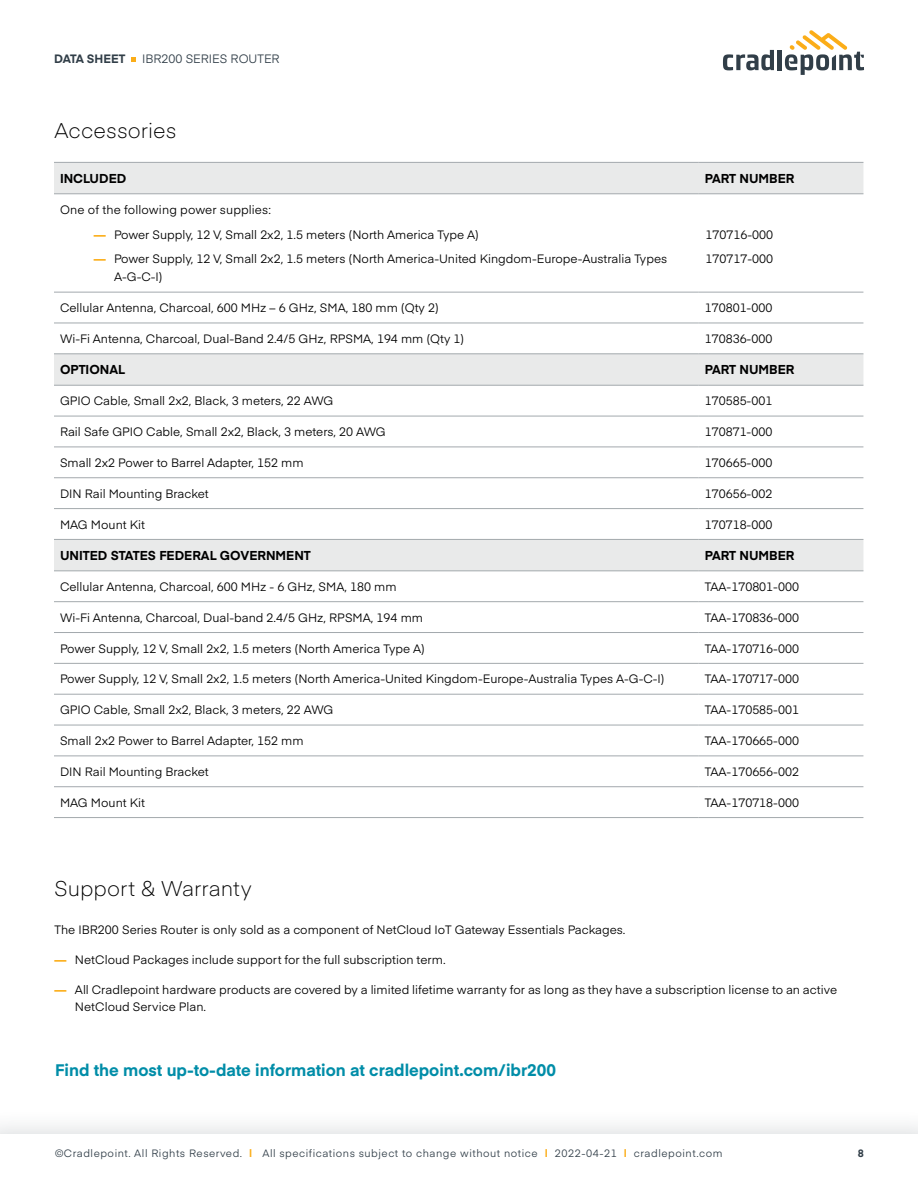
<style>
.page{position:relative;width:918px;height:1188px;background:#fff}
.page>*{position:absolute;margin:0;border:0;box-sizing:border-box;transform-origin:0 0}
.t1{font:300 21px "Eina 01";letter-spacing:.005em;color:#000}
.t2{font:700 16.5px "Eina 01";color:#008da8}
.t3{font:700 12.75px "Eina 01";color:#000}
.t4{font:12px/18px "Eina 01";color:#000}
.t5{font:12px "Eina 01";color:#313e48}
.t6{font:700 12px "Eina 01";color:#313e48}
.t7{font:10.5px "Eina 01";letter-spacing:.05em;color:#313e48}
.t8{font:700 10.5px "Eina 01";color:#313e48}
.s1{font-weight:700;color:#fbad18}
</style>
<div class="page">
<div style="left:0;top:1109px;width:918px;height:79px;background:#313e48;opacity:.22"></div>
<div style="left:0;top:1134px;width:918px;height:54px;background:#fff"></div>
<svg style="left:131px;top:57px;width:5px;height:5px"></svg>
<svg style="left:723px;top:50px;width:51px;height:20px"></svg>
<hr style="left:778px;top:50px;width:4px;height:20px;background:#313e48">
<svg style="left:785px;top:30px;width:79px;height:45px"></svg>
<svg style="left:54px;top:163px;width:809px;height:407px"></svg>
<hr style="left:699px;top:193px;width:164px;height:1px;background:#a3a9ad">
<hr style="left:699px;top:292px;width:164px;height:1px;background:#a3a9ad">
<hr style="left:699px;top:323px;width:164px;height:1px;background:#a3a9ad">
<hr style="left:699px;top:385px;width:164px;height:1px;background:#a3a9ad">
<hr style="left:54px;top:162px;width:645px;height:1px;background:#a3a9ad">
<hr style="left:699px;top:162px;width:164px;height:1px;background:#a3a9ad">
<hr style="left:54px;top:353px;width:645px;height:1px;background:#a3a9ad">
<hr style="left:699px;top:353px;width:164px;height:1px;background:#a3a9ad">
<hr style="left:54px;top:416px;width:645px;height:1px;background:#a3a9ad">
<hr style="left:54px;top:447px;width:645px;height:1px;background:#a3a9ad">
<hr style="left:54px;top:477px;width:645px;height:1px;background:#a3a9ad">
<hr style="left:54px;top:508px;width:645px;height:1px;background:#a3a9ad">
<hr style="left:54px;top:539px;width:645px;height:1px;background:#a3a9ad">
<hr style="left:54px;top:570px;width:645px;height:1px;background:#a3a9ad">
<hr style="left:54px;top:601px;width:645px;height:1px;background:#a3a9ad">
<hr style="left:54px;top:632px;width:645px;height:1px;background:#a3a9ad">
<hr style="left:54px;top:663px;width:645px;height:1px;background:#a3a9ad">
<hr style="left:54px;top:694px;width:645px;height:1px;background:#a3a9ad">
<hr style="left:54px;top:725px;width:645px;height:1px;background:#a3a9ad">
<hr style="left:54px;top:756px;width:645px;height:1px;background:#a3a9ad">
<hr style="left:54px;top:786px;width:645px;height:1px;background:#a3a9ad">
<hr style="left:54px;top:817px;width:645px;height:1px;background:#a3a9ad">
<hr style="left:699px;top:416px;width:164px;height:1px;background:#a3a9ad">
<hr style="left:699px;top:447px;width:164px;height:1px;background:#a3a9ad">
<hr style="left:699px;top:477px;width:164px;height:1px;background:#a3a9ad">
<hr style="left:699px;top:508px;width:164px;height:1px;background:#a3a9ad">
<hr style="left:699px;top:539px;width:164px;height:1px;background:#a3a9ad">
<hr style="left:699px;top:570px;width:164px;height:1px;background:#a3a9ad">
<hr style="left:699px;top:601px;width:164px;height:1px;background:#a3a9ad">
<hr style="left:699px;top:632px;width:164px;height:1px;background:#a3a9ad">
<hr style="left:699px;top:663px;width:164px;height:1px;background:#a3a9ad">
<hr style="left:699px;top:694px;width:164px;height:1px;background:#a3a9ad">
<hr style="left:699px;top:725px;width:164px;height:1px;background:#a3a9ad">
<hr style="left:699px;top:756px;width:164px;height:1px;background:#a3a9ad">
<hr style="left:699px;top:786px;width:164px;height:1px;background:#a3a9ad">
<hr style="left:699px;top:817px;width:164px;height:1px;background:#a3a9ad">
<hr style="left:54px;top:193px;width:645px;height:1px;background:#a3a9ad">
<hr style="left:54px;top:292px;width:645px;height:1px;background:#a3a9ad">
<hr style="left:54px;top:385px;width:645px;height:1px;background:#a3a9ad">
<hr style="left:54px;top:323px;width:645px;height:1px;background:#a3a9ad">
<p class="t6" style="left:54px;top:50px;width:73px">DATA SHEET</p>
<p class="t5" style="left:142px;top:50px;width:139px">IBR200 SERIES ROUTER</p>
<h1 class="t1" style="left:55px;top:114px;width:123px">Accessories</h1>
<p class="t3" style="left:60px;top:169px;width:68px">INCLUDED</p>
<p class="t3" style="left:705px;top:169px;width:91px">PART NUMBER</p>
<p class="t4" style="left:60px;top:200px;width:212px">One of the following power supplies:</p>
<p class="t4" style="left:94px;top:224px;width:387px"><span class="s1">—</span> Power Supply, 12 V, Small 2x2, 1.5 meters (North America Type A)</p>
<p class="t4" style="left:114px;top:249px;width:555px;text-indent:-20px"><span class="s1">—</span> Power Supply, 12 V, Small 2x2, 1.5 meters (North America-United Kingdom-Europe-Australia Types<br>A-G-C-I)</p>
<p class="t4" style="left:706px;top:221px;width:69px;line-height:24.8px">170716-000<br>170717-000</p>
<p class="t4" style="left:60px;top:298px;width:380px">Cellular Antenna, Charcoal, 600 MHz – 6 GHz, SMA, 180 mm (Qty 2)</p>
<p class="t4" style="left:705px;top:298px;width:69px">170801-000</p>
<p class="t4" style="left:60px;top:329px;width:406px">Wi-Fi Antenna, Charcoal, Dual-Band 2.4/5 GHz, RPSMA, 194 mm (Qty 1)</p>
<p class="t4" style="left:705px;top:329px;width:69px">170836-000</p>
<p class="t3" style="left:60px;top:360px;width:67px">OPTIONAL</p>
<p class="t3" style="left:705px;top:360px;width:91px">PART NUMBER</p>
<p class="t4" style="left:60px;top:391px;width:275px">GPIO Cable, Small 2x2, Black, 3 meters, 22 AWG</p>
<p class="t4" style="left:705px;top:391px;width:69px">170585-001</p>
<p class="t4" style="left:60px;top:422px;width:327px">Rail Safe GPIO Cable, Small 2x2, Black, 3 meters, 20 AWG</p>
<p class="t4" style="left:705px;top:422px;width:69px">170871-000</p>
<p class="t4" style="left:60px;top:453px;width:245px">Small 2x2 Power to Barrel Adapter, 152 mm</p>
<p class="t4" style="left:705px;top:453px;width:69px">170665-000</p>
<p class="t4" style="left:60px;top:484px;width:150px">DIN Rail Mounting Bracket</p>
<p class="t4" style="left:705px;top:484px;width:69px">170656-002</p>
<p class="t4" style="left:60px;top:515px;width:87px">MAG Mount Kit</p>
<p class="t4" style="left:705px;top:515px;width:69px">170718-000</p>
<p class="t3" style="left:60px;top:546px;width:252px">UNITED STATES FEDERAL GOVERNMENT</p>
<p class="t3" style="left:705px;top:546px;width:91px">PART NUMBER</p>
<p class="t4" style="left:60px;top:577px;width:338px">Cellular Antenna, Charcoal, 600 MHz - 6 GHz, SMA, 180 mm</p>
<p class="t4" style="left:705px;top:577px;width:96px">TAA-170801-000</p>
<p class="t4" style="left:60px;top:608px;width:364px">Wi-Fi Antenna, Charcoal, Dual-band 2.4/5 GHz, RPSMA, 194 mm</p>
<p class="t4" style="left:705px;top:608px;width:96px">TAA-170836-000</p>
<p class="t4" style="left:60px;top:638px;width:366px">Power Supply, 12 V, Small 2x2, 1.5 meters (North America Type A)</p>
<p class="t4" style="left:705px;top:638px;width:96px">TAA-170716-000</p>
<p class="t4" style="left:60px;top:669px;width:606px">Power Supply, 12 V, Small 2x2, 1.5 meters (North America-United Kingdom-Europe-Australia Types A-G-C-I)</p>
<p class="t4" style="left:705px;top:669px;width:96px">TAA-170717-000</p>
<p class="t4" style="left:60px;top:700px;width:275px">GPIO Cable, Small 2x2, Black, 3 meters, 22 AWG</p>
<p class="t4" style="left:705px;top:700px;width:96px">TAA-170585-001</p>
<p class="t4" style="left:60px;top:731px;width:245px">Small 2x2 Power to Barrel Adapter, 152 mm</p>
<p class="t4" style="left:705px;top:731px;width:96px">TAA-170665-000</p>
<p class="t4" style="left:60px;top:762px;width:150px">DIN Rail Mounting Bracket</p>
<p class="t4" style="left:705px;top:762px;width:96px">TAA-170656-002</p>
<p class="t4" style="left:60px;top:793px;width:87px">MAG Mount Kit</p>
<p class="t4" style="left:705px;top:793px;width:96px">TAA-170718-000</p>
<h1 class="t1" style="left:55px;top:873px;width:199px">Support &amp; Warranty</h1>
<p class="t4" style="left:55px;top:920px;width:572px">The IBR200 Series Router is only sold as a component of NetCloud IoT Gateway Essentials Packages.</p>
<p class="t4" style="left:55px;top:950px;width:393px"><span class="s1">—</span> NetCloud Packages include support for the full subscription term.</p>
<p class="t4" style="left:75px;top:981px;width:764px;line-height:16.5px;text-indent:-20px"><span class="s1">—</span> All Cradlepoint hardware products are covered by a limited lifetime warranty for as long as they have a subscription license to an active<br>NetCloud Service Plan.</p>
<h2 class="t2" style="left:55px;top:1058px;width:503px">Find the most up-to-date information at cradlepoint.com/ibr200</h2>
<p class="t7" style="left:55px;top:1146px;width:669px">©Cradlepoint. All Rights Reserved. <span class="s1">|</span> All specifications subject to change without notice <span class="s1">|</span> 2022-04-21 <span class="s1">|</span> cradlepoint.com</p>
<p class="t8" style="left:858px;top:1146px;width:8px">8</p>
</div>
